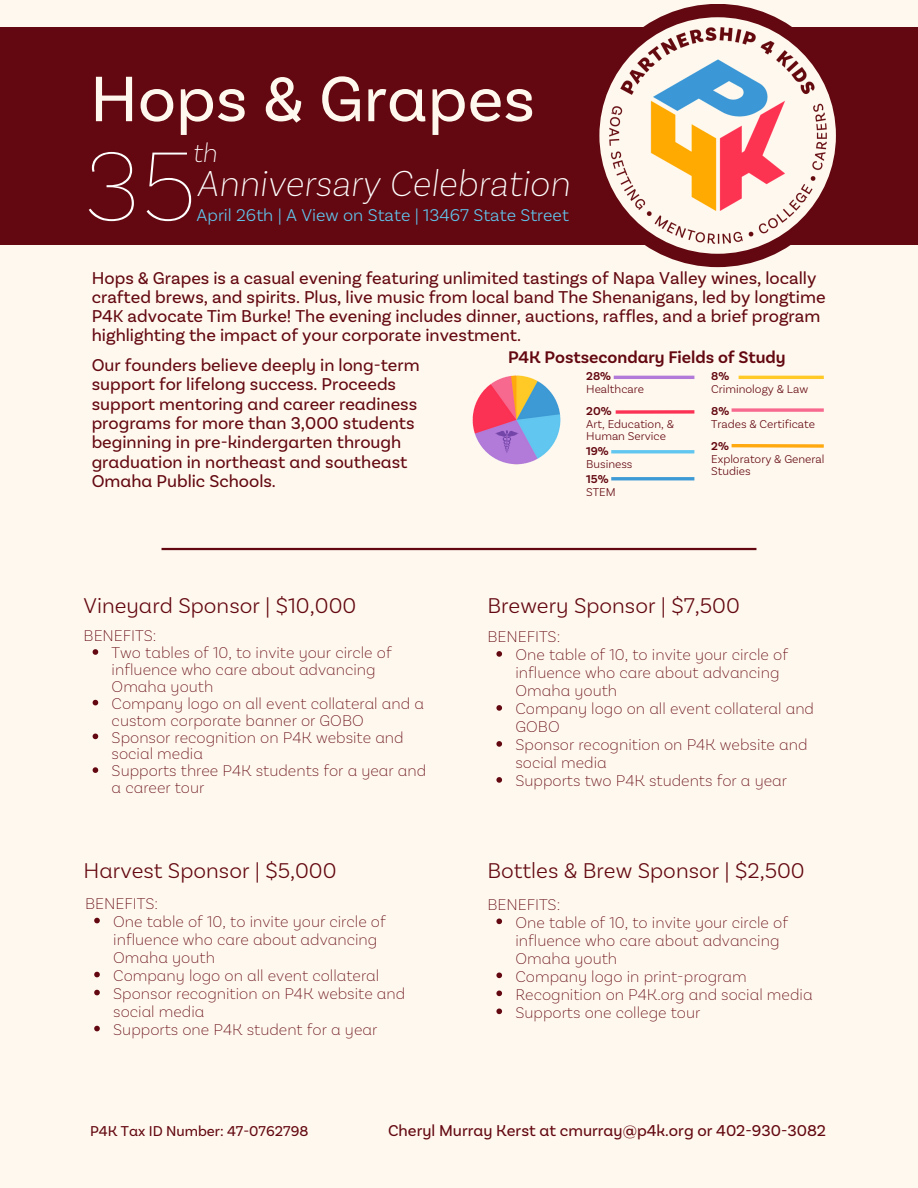
<style>
.page{position:relative;width:918px;height:1188px;background:#fff8ee}
.page>*{position:absolute;margin:0;border:0;box-sizing:border-box;transform-origin:0 0}
.t1{font:100 104.85px "Basic Sans Alt";color:#fff}
.t2{font:67.35px "Basic Sans Alt";color:#fff8ee}
.t3{font:italic 200 38.25px "Basic Sans Alt";color:#fff}
.t4{font:italic 200 27.75px "Basic Sans Alt";color:#fff}
.t5{font:300 22.5px "Basic Sans Alt";color:#630810}
.t6{font:18px/19.2px "Basic Sans";color:#630810}
.t7{font:18px/19.4px "Basic Sans Alt";color:#630810}
.t8{font:300 18px "Basic Sans";color:#61c7f0}
.t9{font:600 17.7px "Basic Sans Alt";color:#630810}
.t10{font:200 16.5px/18px "Basic Sans Alt";color:#630810}
.t11{font:16.5px "Basic Sans Alt";color:#630810}
.t12{font:15px "Basic Sans Alt";color:#630810}
.t13{font:300 12px/12.6px "Basic Sans";color:#630810}
.t14{font:600 12px "Basic Sans";color:#630810}
</style>
<div class="page">
<div style="left:0;top:27px;width:918px;height:217px;background:#630810"></div>
<div style="left:586px;top:4px;width:263px;height:263px;background:#630810;border-radius:50%"></div>
<div style="left:599px;top:17px;width:237px;height:237px;background:#fff8ee;border-radius:50%"></div>
<img style="left:609px;top:27px;width:217px;height:216px">
<img style="left:472px;top:376px;width:89px;height:88px">
<hr style="left:739px;top:376px;width:85px;height:3px;background:#ffc926">
<svg style="left:732px;top:408px;width:92px;height:4px"></svg>
<hr style="left:611px;top:477px;width:83px;height:3px;background:#3d9ad5">
<hr style="left:611px;top:450px;width:83px;height:3px;background:#61c7f0">
<svg style="left:732px;top:444px;width:92px;height:4px"></svg>
<hr style="left:614px;top:376px;width:80px;height:3px;background:#b27ad9">
<svg style="left:616px;top:410px;width:78px;height:4px"></svg>
<svg style="left:494px;top:430px;width:25px;height:24px"></svg>
<svg style="left:93px;top:649px;width:5px;height:6px"></svg>
<svg style="left:93px;top:700px;width:5px;height:5px"></svg>
<svg style="left:93px;top:734px;width:5px;height:5px"></svg>
<svg style="left:93px;top:767px;width:5px;height:6px"></svg>
<svg style="left:496px;top:651px;width:6px;height:6px"></svg>
<svg style="left:496px;top:705px;width:6px;height:6px"></svg>
<svg style="left:496px;top:741px;width:6px;height:6px"></svg>
<svg style="left:496px;top:777px;width:6px;height:6px"></svg>
<svg style="left:94px;top:918px;width:6px;height:5px"></svg>
<svg style="left:94px;top:972px;width:6px;height:5px"></svg>
<svg style="left:94px;top:990px;width:6px;height:5px"></svg>
<svg style="left:94px;top:1026px;width:6px;height:5px"></svg>
<svg style="left:496px;top:919px;width:6px;height:5px"></svg>
<svg style="left:496px;top:973px;width:6px;height:5px"></svg>
<svg style="left:496px;top:991px;width:6px;height:5px"></svg>
<svg style="left:496px;top:1009px;width:6px;height:5px"></svg>
<hr style="left:162px;top:548px;width:594px;height:2px;background:#630810">
<p class="t2" style="left:90px;top:54px;width:446px">Hops &amp; Grapes</p>
<p class="t4" style="left:192px;top:134px;width:26px">th</p>
<p class="t1" style="left:84px;top:116px;width:115px">35</p>
<p class="t3" style="left:197px;top:158px;width:375px">Anniversary Celebration</p>
<p class="t8" style="left:197px;top:203px;width:374px">April 26th | A View on State | 13467 State Street</p>
<p class="t6" style="left:92px;top:267px;width:735px">Hops &amp; Grapes is a casual evening featuring unlimited tastings of Napa Valley wines, locally crafted brews, and spirits. Plus, live music from local band The Shenanigans, led by longtime P4K advocate Tim Burke! The evening includes dinner, auctions, raffles, and a brief program highlighting the impact of your corporate investment.</p>
<p class="t7" style="left:92px;top:354px;width:329px">Our founders believe deeply in long-term support for lifelong success. Proceeds support mentoring and career readiness programs for more than 3,000 students beginning in pre-kindergarten through graduation in northeast and southeast Omaha Public Schools.</p>
<p class="t9" style="left:508px;top:346px;width:279px">P4K Postsecondary Fields of Study</p>
<p class="t14" style="left:586px;top:368px;width:26px">28%</p>
<p class="t13" style="left:586px;top:382px;width:59px">Healthcare</p>
<p class="t14" style="left:586px;top:403px;width:27px">20%</p>
<p class="t13" style="left:586px;top:417px;width:89px">Art, Education, &amp;<br>Human Service</p>
<p class="t14" style="left:586px;top:443px;width:24px">19%</p>
<p class="t13" style="left:586px;top:457px;width:48px">Business</p>
<p class="t14" style="left:586px;top:471px;width:24px">15%</p>
<p class="t13" style="left:586px;top:485px;width:31px">STEM</p>
<p class="t14" style="left:711px;top:368px;width:20px">8%</p>
<p class="t13" style="left:711px;top:382px;width:99px">Criminology &amp; Law</p>
<p class="t14" style="left:711px;top:403px;width:20px">8%</p>
<p class="t13" style="left:711px;top:417px;width:105px">Trades &amp; Certificate</p>
<p class="t14" style="left:711px;top:438px;width:19px">2%</p>
<p class="t13" style="left:711px;top:452px;width:115px">Exploratory &amp; General<br>Studies</p>
<p class="t5" style="left:84px;top:591px;width:274px">Vineyard Sponsor | $10,000</p>
<p class="t5" style="left:487px;top:591px;width:254px">Brewery Sponsor | $7,500</p>
<p class="t10" style="left:515px;top:645px;width:274px">One table of 10, to invite your circle of influence who care about advancing<br>Omaha youth</p>
<p class="t10" style="left:515px;top:699px;width:300px">Company logo on all event collateral and<br>GOBO</p>
<p class="t10" style="left:515px;top:735px;width:294px">Sponsor recognition on P4K website and social media</p>
<p class="t10" style="left:515px;top:771px;width:273px">Supports two P4K students for a year</p>
<p class="t10" style="left:84px;top:626px;width:74px">BENEFITS:</p>
<p class="t10" style="left:487px;top:627px;width:74px">BENEFITS:</p>
<p class="t10" style="left:112px;top:643px;width:282px;line-height:16.8px">Two tables of 10, to invite your circle of influence who care about advancing<br>Omaha youth</p>
<p class="t10" style="left:112px;top:694px;width:314px;line-height:16.8px">Company logo on all event collateral and a custom corporate banner or GOBO</p>
<p class="t10" style="left:112px;top:728px;width:294px;line-height:16.8px">Sponsor recognition on P4K website and social media</p>
<p class="t10" style="left:112px;top:761px;width:316px;line-height:16.8px">Supports three P4K students for a year and a career tour</p>
<p class="t5" style="left:84px;top:856px;width:255px">Harvest Sponsor | $5,000</p>
<p class="t10" style="left:113px;top:911px;width:274px">One table of 10, to invite your circle of influence who care about advancing<br>Omaha youth</p>
<p class="t10" style="left:113px;top:965px;width:268px">Company logo on all event collateral</p>
<p class="t10" style="left:113px;top:983px;width:294px">Sponsor recognition on P4K website and social media</p>
<p class="t10" style="left:113px;top:1019px;width:266px">Supports one P4K student for a year</p>
<p class="t10" style="left:85px;top:893px;width:74px">BENEFITS:</p>
<p class="t5" style="left:487px;top:856px;width:319px">Bottles &amp; Brew Sponsor | $2,500</p>
<p class="t10" style="left:515px;top:912px;width:274px">One table of 10, to invite your circle of influence who care about advancing<br>Omaha youth</p>
<p class="t10" style="left:515px;top:966px;width:233px">Company logo in print-program</p>
<p class="t10" style="left:515px;top:984px;width:299px">Recognition on P4K.org and social media</p>
<p class="t10" style="left:515px;top:1002px;width:186px">Supports one college tour</p>
<p class="t10" style="left:487px;top:894px;width:74px">BENEFITS:</p>
<p class="t12" style="left:90px;top:1121px;width:220px">P4K Tax ID Number: 47-0762798</p>
<p class="t11" style="left:388px;top:1119px;width:439px">Cheryl Murray Kerst at cmurray@p4k.org or 402-930-3082</p>
</div>
